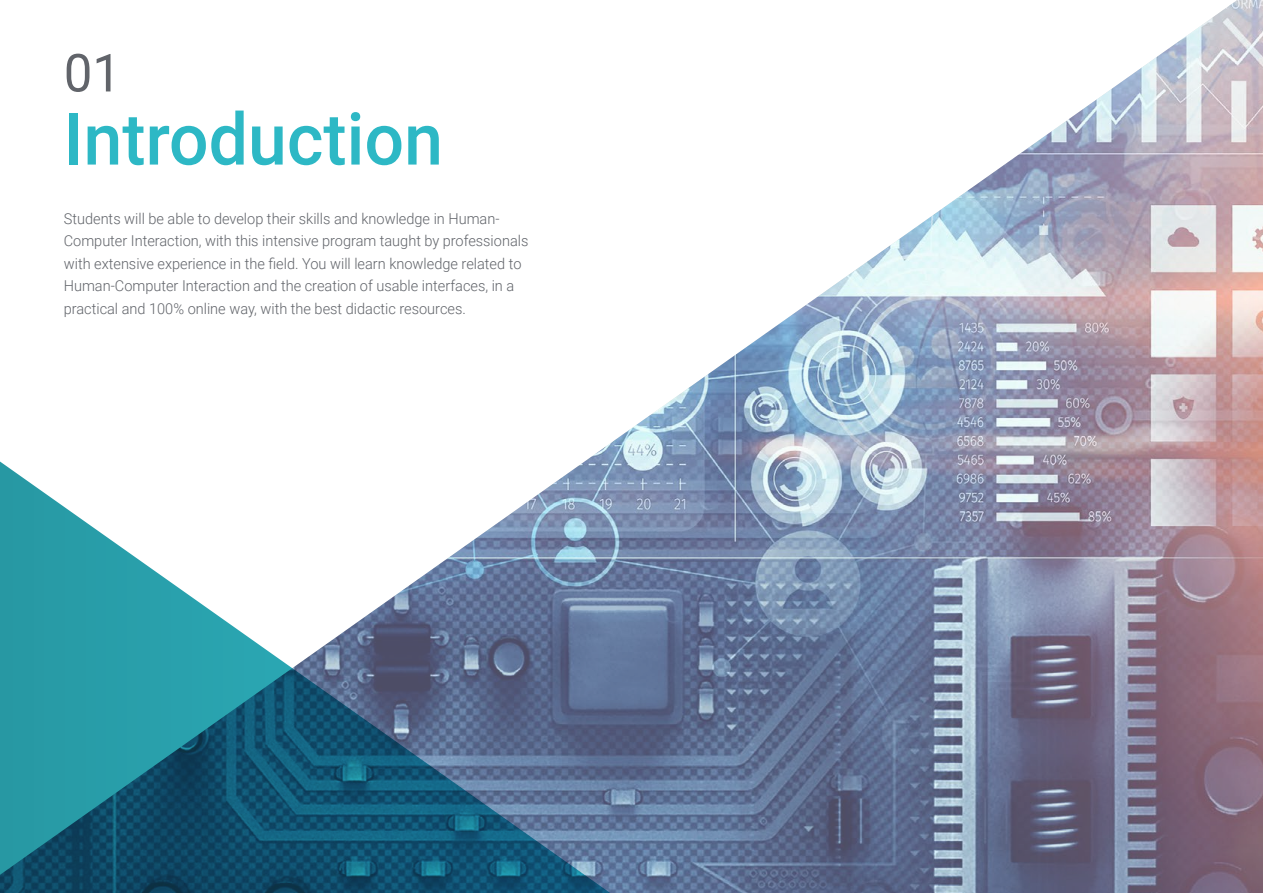
<style>
.page{position:relative;width:1263px;height:893px;background:#fff}
.page>*{position:absolute;margin:0;border:0;box-sizing:border-box;transform-origin:0 0}
.t1{font:500 72px "Roboto";color:#2db8c5}
.t2{font:52.5px "Roboto";color:#61646a}
.t3{font:300 15px/22.5px "Roboto";color:#61646a}
</style>
<div class="page">
<img style="left:607px;top:0;width:656px;height:893px">
<svg style="left:0;top:446px;width:640px;height:447px"></svg>
<h2 class="t2" style="left:64px;top:36px;width:59px">01</h2>
<h1 class="t1" style="left:64px;top:89px;width:381px">Introduction</h1>
<p class="t3" style="left:64px;top:207px;width:466px">Students will be able to develop their skills and knowledge in Human-Computer Interaction, with this intensive program taught by professionals with extensive experience in the field. You will learn knowledge related to Human-Computer Interaction and the creation of usable interfaces, in a practical and 100% online way, with the best didactic resources.</p>
</div>
